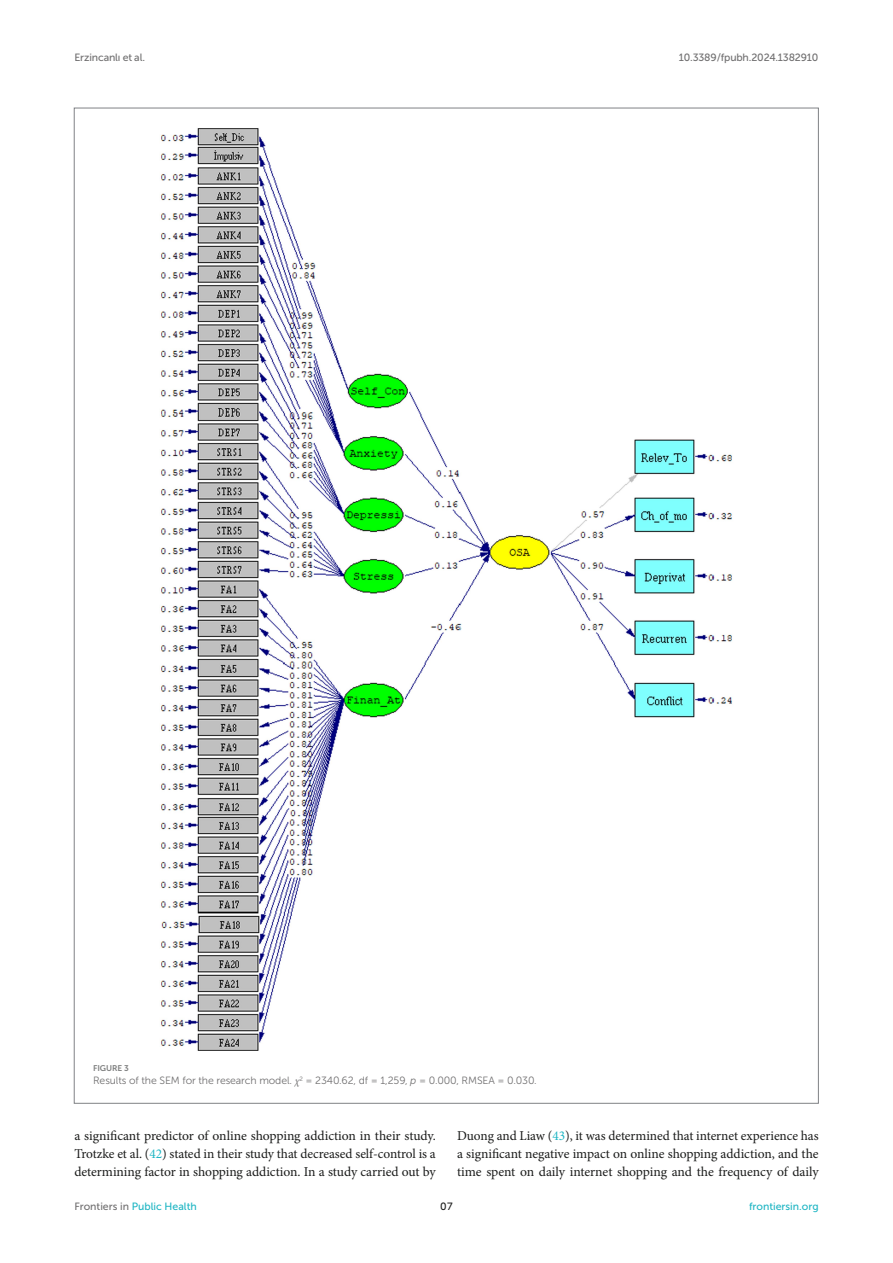
<style>
.page{position:relative;width:893px;height:1263px;background:#fff}
.page>*{position:absolute;margin:0;border:0;box-sizing:border-box;transform-origin:0 0}
.TEXT{font:13.5px/18px "Minion Pro";letter-spacing:-.01em;color:#1b1c1b;text-align:justify}
.FIG_LEG{font:10.5px "Museo Sans 300";letter-spacing:-.01em;color:#706f70}
.t1{font:10.5px "Museo Sans 500";letter-spacing:-.015em;color:#706f70}
.t2{font:10.5px "Museo Sans 500";color:#1db5c3}
.t3{font:10.5px "Museo Sans 500";color:#1b1c1b}
.FIG_HD{font:8.25px "Museo Sans 700";letter-spacing:-.01em;color:#7e7f7f}
.s1{font-family:"Minion Pro";font-style:italic}
.s2{font-style:italic}
.s3{color:#1db5c3}
.s4{color:#706f70}
</style>
<div class="page">
<img style="left:161px;top:128px;width:571px;height:923px">
<p class="t1" style="left:74px;top:51px;width:72px">Erzincanlı et al.</p>
<p class="t1" style="left:679px;top:51px;width:141px">10.3389/fpubh.2024.1382910</p>
<p class="FIG_HD" style="left:93px;top:1063px;width:37px">FIGURE 3</p>
<p class="FIG_LEG" style="left:93px;top:1075px;width:445px">Results of the SEM for the research model. <span class="s1">χ</span><sup>2</sup> = 2340.62, df = 1,259, <span class="s2">p</span> = 0.000, RMSEA = 0.030.</p>
<p class="TEXT" style="left:74px;top:1127px;width:363px">a significant predictor of online shopping addiction in their study.<br>Trotzke et al. (<span class="s3">42</span>) stated in their study that decreased self-control is a determining factor in shopping addiction. In a study carried out by</p>
<p class="TEXT" style="left:457px;top:1127px;width:363px">Duong and Liaw (<span class="s3">43</span>), it was determined that internet experience has a significant negative impact on online shopping addiction, and the time spent on daily internet shopping and the frequency of daily</p>
<p class="t2" style="left:74px;top:1200px;width:124px"><span class="s4">Frontiers in</span> Public Health</p>
<p class="t3" style="left:440px;top:1200px;width:14px">07</p>
<p class="t2" style="left:749px;top:1200px;width:71px">frontiersin.org</p>
</div>
